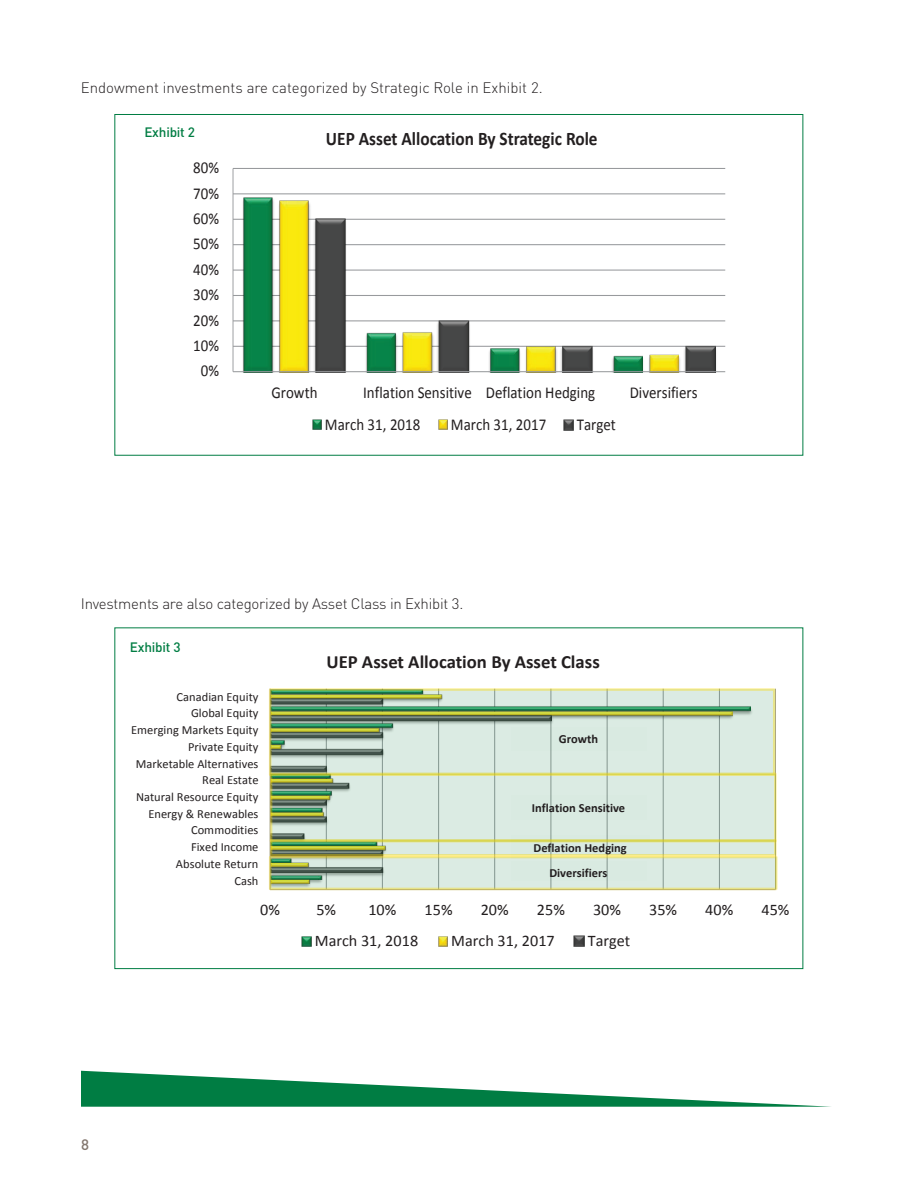
<style>
.page{position:relative;width:918px;height:1188px;background:#fff}
.page>*{position:absolute;margin:0;border:0;box-sizing:border-box;transform-origin:0 0}
.t1{font:700 19.2px "Calibri";color:#231f20;scale:.9 1}
.t2{font:700 18.75px "Calibri";color:#231f20}
.t3{font:16.65px "Calibri";color:#231f20;scale:.9 1}
.t4{font:16.2px "Calibri";color:#231f20}
.t5{font:300 15px "DIN Pro";letter-spacing:-.01em;color:#231f20}
.t6{font:500 15px "DIN Pro";color:#847870}
.t7{font:500 13.5px "DIN Pro";letter-spacing:-.015em;color:#007d43}
.t8{font:12.45px/16.8px "Calibri";color:#231f20;text-align:right}
.t9{font:700 12.45px/25.2px "Calibri";color:#231f20;text-align:center}
</style>
<div class="page">
<svg style="left:81px;top:1071px;width:750px;height:36px"></svg>
<svg style="left:301px;top:936px;width:10px;height:10px"></svg>
<svg style="left:438px;top:936px;width:10px;height:10px"></svg>
<svg style="left:574px;top:936px;width:11px;height:11px"></svg>
<div style="left:270px;top:857px;width:506px;height:32px;background:#0b7c40;opacity:.15"></div>
<div style="left:271px;top:840px;width:504px;height:15px;background:#0b7c40;opacity:.15"></div>
<div style="left:271px;top:774px;width:504px;height:67px;background:#0b7c40;opacity:.15"></div>
<div style="left:270px;top:690px;width:504px;height:85px;background:#0b7c40;opacity:.15"></div>
<div style="left:511px;top:727px;width:135px;height:23px;background:#d9eae1"></div>
<div style="left:511px;top:795px;width:135px;height:25px;background:#d9eae1"></div>
<div style="left:511px;top:835px;width:139px;height:24px;background:#0b7c40;opacity:.01"></div>
<div style="left:511px;top:861px;width:135px;height:19px;background:#d9eae1"></div>
<hr style="left:233px;top:346px;width:492px;height:1px;background:#989a9d">
<hr style="left:233px;top:320px;width:492px;height:1px;background:#989a9d">
<hr style="left:233px;top:295px;width:492px;height:1px;background:#989a9d">
<hr style="left:233px;top:270px;width:492px;height:1px;background:#989a9d">
<hr style="left:233px;top:244px;width:492px;height:1px;background:#989a9d">
<hr style="left:233px;top:219px;width:492px;height:1px;background:#989a9d">
<hr style="left:233px;top:193px;width:492px;height:1px;background:#989a9d">
<hr style="left:233px;top:168px;width:492px;height:1px;background:#989a9d">
<img style="left:244px;top:197px;width:65px;height:174px">
<img style="left:280px;top:201px;width:35px;height:170px">
<img style="left:315px;top:218px;width:400px;height:153px">
<hr style="left:233px;top:168px;width:1px;height:204px;background:#989a9d">
<hr style="left:233px;top:371px;width:492px;height:1px;background:#989a9d">
<svg style="left:313px;top:420px;width:9px;height:10px"></svg>
<svg style="left:439px;top:420px;width:8px;height:10px"></svg>
<svg style="left:564px;top:419px;width:10px;height:11px"></svg>
<p class="t5" style="left:81px;top:76px;width:463px">Endowment investments are categorized by Strategic Role in Exhibit 2.</p>
<p class="t7" style="left:144px;top:121px;width:52px">Exhibit 2</p>
<h3 class="t3" style="left:193px;top:157px;width:30px">80%</h3>
<h3 class="t3" style="left:193px;top:183px;width:30px">70%</h3>
<h3 class="t3" style="left:193px;top:208px;width:30px">60%</h3>
<h3 class="t3" style="left:193px;top:233px;width:30px">50%</h3>
<h3 class="t3" style="left:193px;top:259px;width:30px">40%</h3>
<h3 class="t3" style="left:193px;top:284px;width:30px">30%</h3>
<h3 class="t3" style="left:193px;top:309px;width:30px">20%</h3>
<h3 class="t3" style="left:193px;top:335px;width:30px">10%</h3>
<h3 class="t3" style="left:201px;top:360px;width:22px">0%</h3>
<h1 class="t1" style="left:326px;top:126px;width:303px">UEP Asset Allocation By Strategic Role</h1>
<h3 class="t3" style="left:271px;top:382px;width:53px">Growth</h3>
<h3 class="t3" style="left:363px;top:382px;width:259px">Inflation Sensitive Deflation Hedging</h3>
<h3 class="t3" style="left:630px;top:382px;width:77px">Diversifiers</h3>
<h3 class="t3" style="left:325px;top:413px;width:108px">March 31, 2018</h3>
<h3 class="t3" style="left:451px;top:413px;width:108px">March 31, 2017</h3>
<h3 class="t3" style="left:577px;top:413px;width:45px">Target</h3>
<p class="t5" style="left:81px;top:592px;width:384px">Investments are also categorized by Asset Class in Exhibit 3.</p>
<p class="t7" style="left:130px;top:636px;width:52px">Exhibit 3</p>
<p class="t8" style="left:131px;top:688px;width:129px">Canadian Equity<br>Global Equity<br>Emerging Markets Equity<br>Private Equity<br>Marketable Alternatives<br>Real Estate<br>Natural Resource Equity<br>Energy &amp; Renewables<br>Commodities<br>Fixed Income<br>Absolute Return<br>Cash</p>
<h2 class="t2" style="left:326px;top:650px;width:275px">UEP Asset Allocation By Asset Class</h2>
<p class="t9" style="left:559px;top:727px;width:41px">Growth</p>
<p class="t9" style="left:532px;top:795px;width:95px">Inflation Sensitive</p>
<p class="t9" style="left:534px;top:835px;width:95px">Deflation Hedging<br>Diversifiers</p>
<h3 class="t4" style="left:260px;top:900px;width:21px">0%</h3>
<h3 class="t4" style="left:316px;top:900px;width:21px">5%</h3>
<h3 class="t4" style="left:368px;top:900px;width:30px">10%</h3>
<h3 class="t4" style="left:425px;top:900px;width:30px">15%</h3>
<h3 class="t4" style="left:481px;top:900px;width:30px">20%</h3>
<h3 class="t4" style="left:537px;top:900px;width:30px">25%</h3>
<h3 class="t4" style="left:593px;top:900px;width:30px">30%</h3>
<h3 class="t4" style="left:649px;top:900px;width:30px">35%</h3>
<h3 class="t4" style="left:705px;top:900px;width:30px">40%</h3>
<h3 class="t4" style="left:761px;top:900px;width:30px">45%</h3>
<p class="t6" style="left:81px;top:1133px;width:9px">8</p>
<h3 class="t4" style="left:315px;top:930px;width:105px">March 31, 2018</h3>
<h3 class="t4" style="left:451px;top:930px;width:105px">March 31, 2017</h3>
<h3 class="t4" style="left:588px;top:930px;width:44px">Target</h3>
</div>
